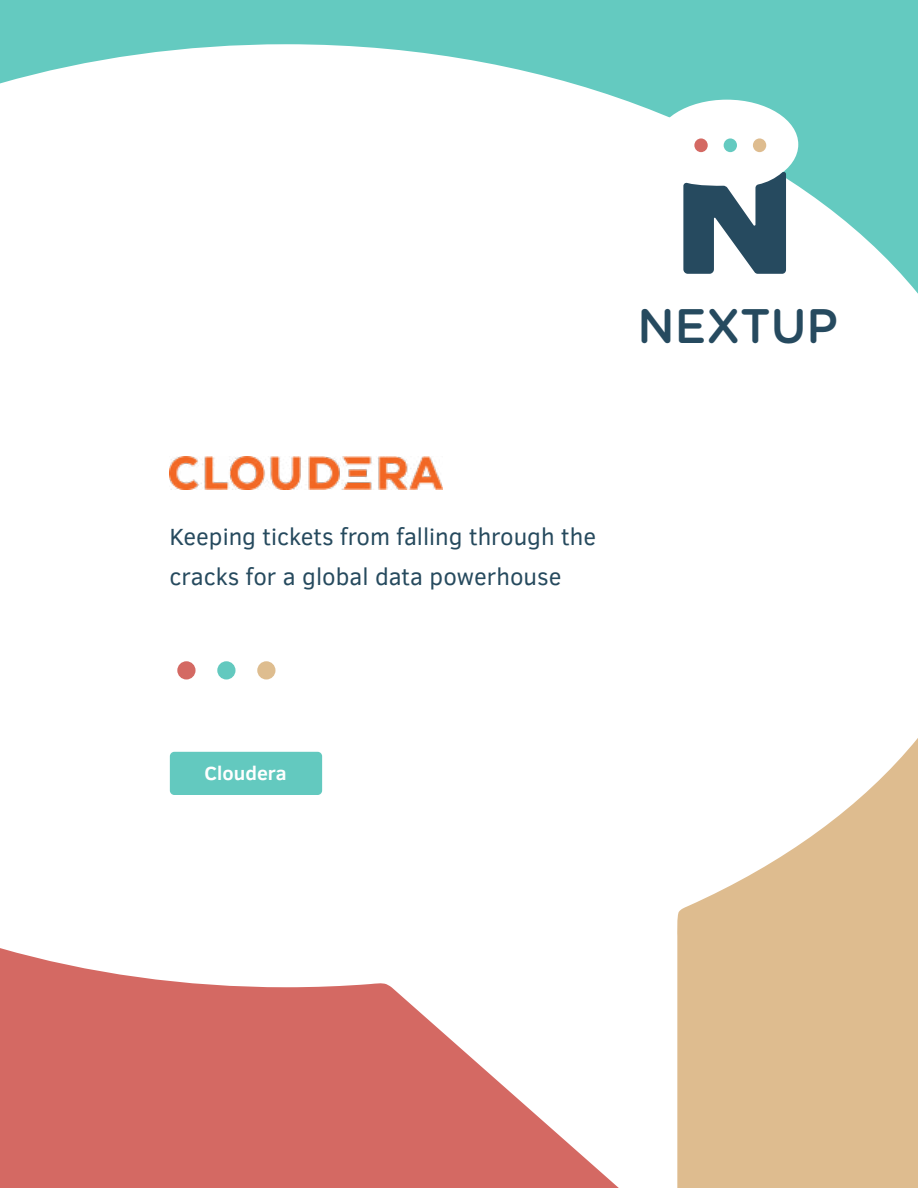
<style>
.page{position:relative;width:918px;height:1188px;background:#fff}
.page>*{position:absolute;margin:0;border:0;box-sizing:border-box;transform-origin:0 0}
.t1{font:500 48.45px "Gotham Rounded";color:#264a5f}
.t2{font:24px/39.8px "Clear Sans";color:#264a5e}
.t3{font:700 19.5px "Clear Sans";color:#fff}
</style>
<div class="page">
<svg style="left:0;top:0;width:918px;height:294px"></svg>
<svg style="left:0;top:948px;width:619px;height:240px;fill:#d46963"></svg>
<svg style="left:677px;top:738px;width:241px;height:450px;fill:#debc8f"></svg>
<div style="left:655px;top:100px;width:143px;height:89px;background:#fff;border-radius:50%"></div>
<svg style="left:683px;top:171px;width:103px;height:103px"></svg>
<div style="left:694px;top:138px;width:14px;height:14px;background:#d46963;border-radius:50%"></div>
<div style="left:724px;top:138px;width:13px;height:14px;background:#64cac0;border-radius:50%"></div>
<div style="left:753px;top:138px;width:13px;height:14px;background:#debc8f;border-radius:50%"></div>
<div style="left:170px;top:752px;width:152px;height:43px;background:#63c9bf;border-radius:4px"></div>
<div style="left:177px;top:661px;width:19px;height:19px;background:#d46963;border-radius:50%"></div>
<div style="left:217px;top:661px;width:19px;height:19px;background:#63c9bf;border-radius:50%"></div>
<div style="left:257px;top:661px;width:18px;height:19px;background:#debd8f;border-radius:50%"></div>
<img style="left:170px;top:456px;width:273px;height:33px">
<h1 class="t1" style="left:638px;top:291px;width:202px">NEXTUP</h1>
<p class="t2" style="left:170px;top:517px;width:428px">Keeping tickets from falling through the cracks for a global data powerhouse</p>
<p class="t3" style="left:205px;top:759px;width:83px">Cloudera</p>
</div>
